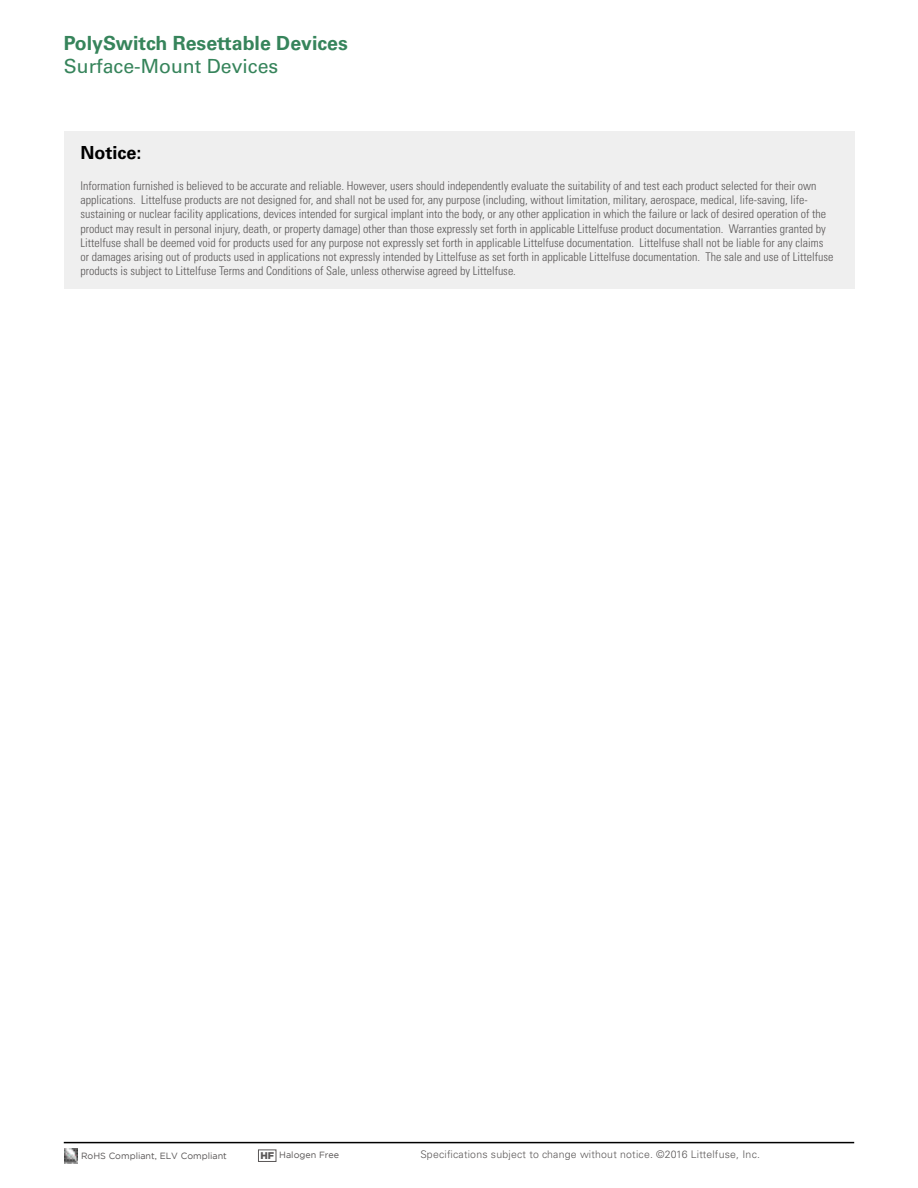
<style>
.page{position:relative;width:918px;height:1188px;background:#fff}
.page>*{position:absolute;margin:0;border:0;box-sizing:border-box;transform-origin:0 0}
.t1{font:700 19.5px "Univers LT Std";color:#36845b}
.t2{font:19.5px "Univers LT Std";color:#36845b}
.t3{font:700 18px "Univers LT Std";color:#000}
.t4{font:300 condensed 12px/14.2px "Univers LT Std";color:#5a5757}
.t5{font:300 10.5px "Univers LT Std";letter-spacing:.02em;color:#5a5757}
.t6{font:9px "Gotham";color:#5a5757}
.s1{font-weight:900;font-size:9.75px}
</style>
<div class="page">
<div style="left:64px;top:131px;width:790px;height:158px;background:#efefef"></div>
<hr style="left:64px;top:1142px;width:790px;height:1px;background:#000">
<svg style="left:64px;top:1163px;width:14px;height:1px"></svg>
<img style="left:64px;top:1149px;width:14px;height:14px">
<div style="left:258px;top:1150px;width:18px;height:12px;border:1px solid #5a5757"></div>
<h1 class="t1" style="left:64px;top:32px;width:286px">PolySwitch Resettable Devices</h1>
<h1 class="t2" style="left:64px;top:55px;width:216px">Surface-Mount Devices</h1>
<h2 class="t3" style="left:80px;top:142px;width:63px">Notice:</h2>
<p class="t4" style="left:80px;top:179px;width:754px">Information furnished is believed to be accurate and reliable. However, users should independently evaluate the suitability of and test each product selected for their own applications. Littelfuse products are not designed for, and shall not be used for, any purpose (including, without limitation, military, aerospace, medical, life-saving, life&shy;sustaining or nuclear facility applications, devices intended for surgical implant into the body, or any other application in which the failure or lack of desired operation of the product may result in personal injury, death, or property damage) other than those expressly set forth in applicable Littelfuse product documentation. Warranties granted by Littelfuse shall be deemed void for products used for any purpose not expressly set forth in applicable Littelfuse documentation. Littelfuse shall not be liable for any claims or damages arising out of products used in applications not expressly intended by Littelfuse as set forth in applicable Littelfuse documentation. The sale and use of Littelfuse products is subject to Littelfuse Terms and Conditions of Sale, unless otherwise agreed by Littelfuse.</p>
<p class="t6" style="left:81px;top:1150px;width:147px">RoHS Compliant, ELV Compliant</p>
<p class="t6" style="left:260px;top:1150px;width:80px"><span class="s1">HF</span> Halogen Free</p>
<p class="t5" style="left:420px;top:1148px;width:341px">Specifications subject to change without notice. ©2016 Littelfuse, Inc.</p>
</div>
